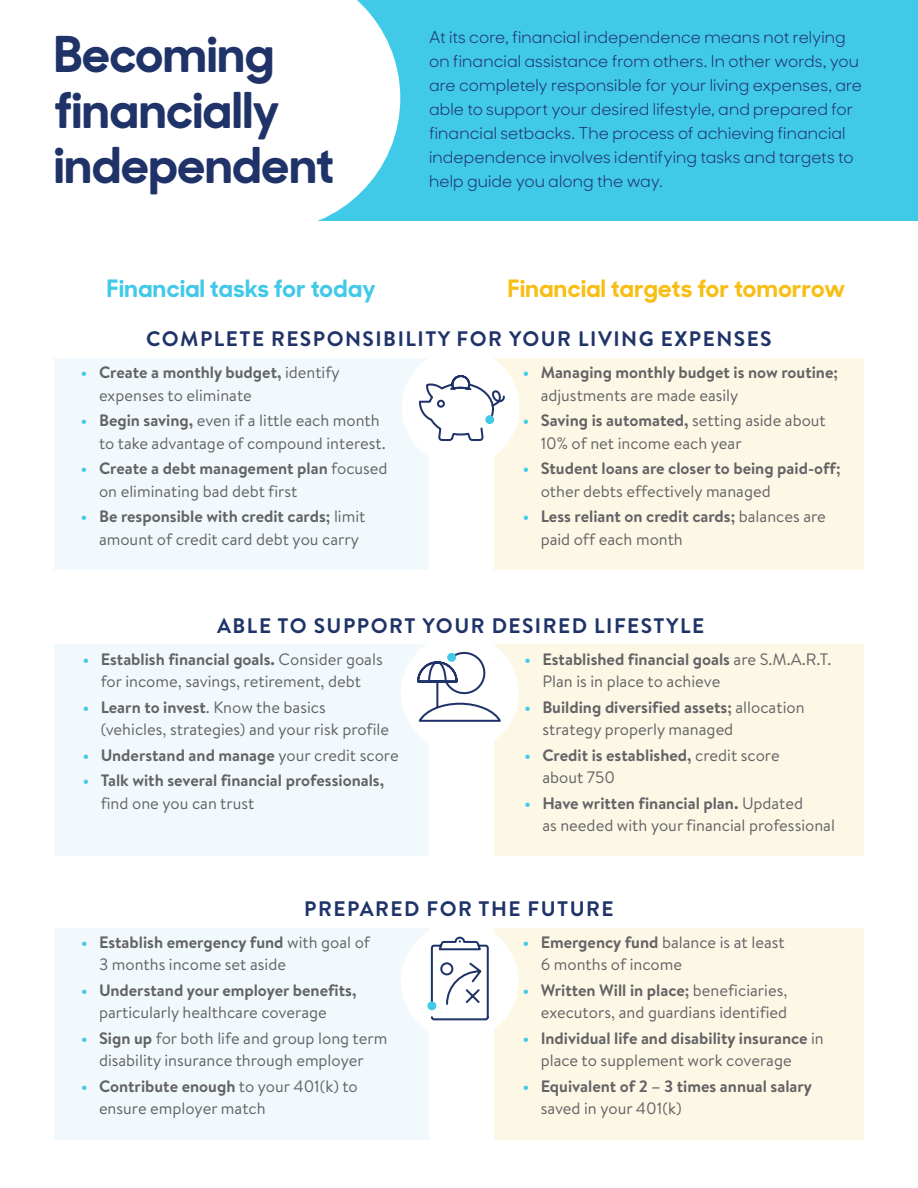
<style>
.page{position:relative;width:918px;height:1188px;background:#fff}
.page>*{position:absolute;margin:0;border:0;box-sizing:border-box;transform-origin:0 0}
.t1{font:700 49.5px/55.5px "MM Sharp Sans";color:#1f3369}
.t2{font:700 24px "MM Sharp Sans";letter-spacing:.02em;color:#f8be14}
.t3{font:700 24px "MM Sharp Sans";letter-spacing:.02em;color:#41c9e8}
.t4{font:700 21px "MM Brandon Text";letter-spacing:.07em;color:#1f3369}
.t5{font:16.5px/22.5px "MM Brandon Text";color:#636366}
.t6{font:700 16.5px/22.5px "MM Brandon Text";color:#636366}
.t7{font:16.5px/24px "MM Sharp Sans";letter-spacing:.01em;color:#1f3369}
.s1{font-weight:700;color:#41c9e8}
.s2{font-weight:700}
.s3{color:#41c9e8}
.s4{font-weight:400}
</style>
<div class="page">
<div style="left:494px;top:928px;width:370px;height:212px;background:#fdf7e6"></div>
<div style="left:55px;top:928px;width:374px;height:212px;background:#f2f9fd"></div>
<div style="left:494px;top:644px;width:370px;height:211px;background:#fdf7e6"></div>
<div style="left:55px;top:644px;width:374px;height:211px;background:#f2f9fd"></div>
<div style="left:494px;top:358px;width:370px;height:212px;background:#fdf7e6"></div>
<div style="left:55px;top:358px;width:374px;height:212px;background:#f2f9fd"></div>
<div style="left:258px;top:0;width:660px;height:220px;background:#41c9e8"></div>
<svg style="left:258px;top:0;width:142px;height:221px;background:#e6f7fc"></svg>
<div style="left:402px;top:349px;width:117px;height:117px;background:#fff;border-radius:50%"></div>
<svg style="left:418px;top:375px;width:87px;height:66px"></svg>
<div style="left:401px;top:634px;width:118px;height:118px;background:#fff;border-radius:50%"></div>
<svg style="left:417px;top:650px;width:86px;height:72px"></svg>
<div style="left:447px;top:653px;width:9px;height:9px;background:#41c9e8;border-radius:50%"></div>
<div style="left:401px;top:922px;width:118px;height:118px;background:#fff;border-radius:50%"></div>
<svg style="left:427px;top:1001px;width:9px;height:9px"></svg>
<svg style="left:430px;top:936px;width:59px;height:85px"></svg>
<h1 class="t1" style="left:54px;top:22px;width:282px">Becoming financially independent</h1>
<p class="t7" style="left:429px;top:24px;width:435px">At its core, financial independence means not relying on financial assistance from others. In other words, you are completely responsible for your living expenses, are able to support your desired lifestyle, and prepared for financial setbacks. The process of achieving financial independence involves identifying tasks and targets to help guide you along the way.</p>
<h2 class="t3" style="left:107px;top:268px;width:270px">Financial tasks for today</h2>
<h2 class="t2" style="left:508px;top:268px;width:339px">Financial targets for tomorrow</h2>
<p class="t4" style="left:146px;top:324px;width:627px">COMPLETE RESPONSIBILITY FOR YOUR LIVING EXPENSES</p>
<p class="t5" style="left:99px;top:361px;width:242px;text-indent:-18px"><span class="s1">•</span> <span class="s2">Create a monthly budget,</span> identify expenses to eliminate</p>
<p class="t5" style="left:99px;top:409px;width:288px;text-indent:-18px"><span class="s1">•</span> <span class="s2">Begin saving,</span> even if a little each month to take advantage of compound interest.</p>
<p class="t5" style="left:99px;top:457px;width:290px;text-indent:-18px"><span class="s1">•</span> <span class="s2">Create a debt management plan</span> focused on eliminating bad debt first</p>
<p class="t5" style="left:99px;top:505px;width:268px;text-indent:-18px"><span class="s1">•</span> <span class="s2">Be responsible with credit cards;</span> limit amount of credit card debt you carry</p>
<p class="t6" style="left:541px;top:361px;width:299px;text-indent:-18px"><span class="s3">•</span> Managing monthly budget is now routine; <span class="s4">adjustments are made easily</span></p>
<p class="t5" style="left:541px;top:409px;width:287px;text-indent:-18px"><span class="s1">•</span> <span class="s2">Saving is automated,</span> setting aside about<br>10% of net income each year</p>
<p class="t6" style="left:541px;top:457px;width:301px;text-indent:-18px"><span class="s3">•</span> Student loans are closer to being paid-off; <span class="s4">other debts effectively managed</span></p>
<p class="t5" style="left:541px;top:505px;width:287px;text-indent:-18px"><span class="s1">•</span> <span class="s2">Less reliant on credit cards;</span> balances are paid off each month</p>
<p class="t4" style="left:217px;top:611px;width:489px">ABLE TO SUPPORT YOUR DESIRED LIFESTYLE</p>
<p class="t5" style="left:83px;top:647px;width:302px;text-align:center"><span class="s1">•</span> <span class="s2">Establish financial goals.</span> Consider goals for income, savings, retirement, debt</p>
<p class="t5" style="left:101px;top:695px;width:290px;text-indent:-18px"><span class="s1">•</span> <span class="s2">Learn to invest</span>. Know the basics (vehicles, strategies) and your risk profile</p>
<p class="t6" style="left:83px;top:743px;width:318px"><span class="s3">•</span> Understand and manage <span class="s4">your credit score</span></p>
<p class="t6" style="left:101px;top:769px;width:285px;text-indent:-18px"><span class="s3">•</span> Talk with several financial professionals, <span class="s4">find one you can trust</span></p>
<p class="t5" style="left:542px;top:647px;width:291px;text-indent:-18px"><span class="s1">•</span> <span class="s2">Established financial goals</span> are S.M.A.R.T.<br>Plan is in place to achieve</p>
<p class="t5" style="left:542px;top:695px;width:264px;text-indent:-18px"><span class="s1">•</span> <span class="s2">Building diversified assets;</span> allocation strategy properly managed</p>
<p class="t6" style="left:542px;top:743px;width:239px;text-indent:-18px"><span class="s3">•</span> Credit is established, <span class="s4">credit score about 750</span></p>
<p class="t5" style="left:542px;top:791px;width:294px;text-indent:-18px"><span class="s1">•</span> <span class="s2">Have written financial plan.</span> Updated<br>as needed with your financial professional</p>
<p class="t4" style="left:304px;top:894px;width:311px">PREPARED FOR THE FUTURE</p>
<p class="t5" style="left:99px;top:930px;width:273px;text-indent:-18px"><span class="s1">•</span> <span class="s2">Establish emergency fund</span> with goal of<br>3 months income set aside</p>
<p class="t6" style="left:99px;top:979px;width:259px;text-indent:-18px"><span class="s3">•</span> Understand your employer benefits, <span class="s4">particularly healthcare coverage</span></p>
<p class="t5" style="left:81px;top:1026px;width:308px;text-align:center"><span class="s1">•</span> <span class="s2">Sign up</span> for both life and group long term disability insurance through employer</p>
<p class="t5" style="left:99px;top:1074px;width:260px;text-indent:-18px"><span class="s1">•</span> <span class="s2">Contribute enough</span> to your 401(k) to ensure employer match</p>
<p class="t5" style="left:541px;top:930px;width:246px;text-indent:-18px"><span class="s1">•</span> <span class="s2">Emergency fund</span> balance is at least<br>6 months of income</p>
<p class="t5" style="left:523px;top:978px;width:266px;text-align:right"><span class="s1">•</span> <span class="s2">Written Will in place;</span> beneficiaries, executors, and guardians identified</p>
<p class="t6" style="left:541px;top:1027px;width:285px;text-indent:-18px"><span class="s3">•</span> Individual life and disability insurance <span class="s4">in place to supplement work coverage</span></p>
<p class="t6" style="left:541px;top:1075px;width:273px;text-indent:-18px"><span class="s3">•</span> Equivalent of 2 – 3 times annual salary <span class="s4">saved in your 401(k)</span></p>
</div>
